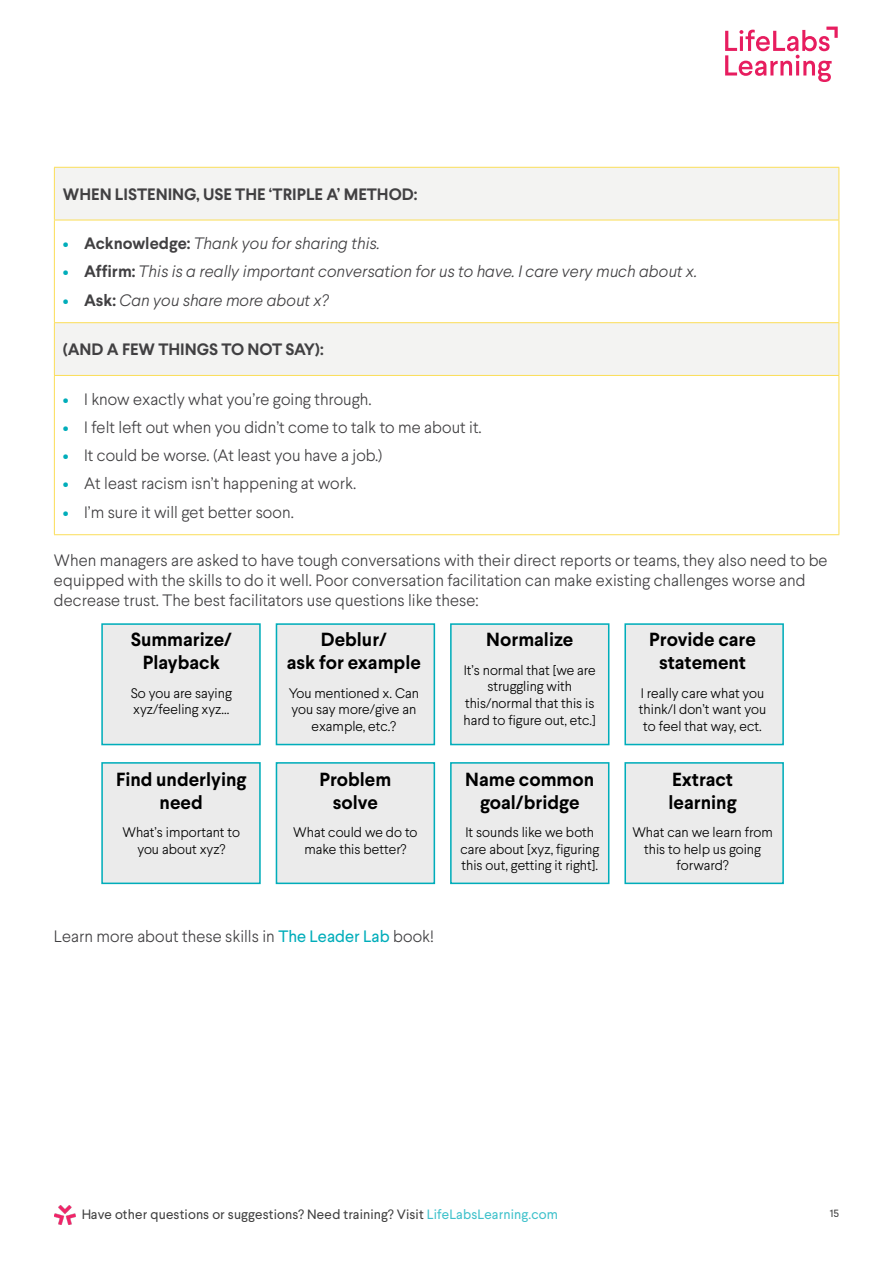
<style>
.page{position:relative;width:893px;height:1263px;background:#fff}
.page>*{position:absolute;margin:0;border:0;box-sizing:border-box;transform-origin:0 0}
.t1{font:700 18.9px/22.8px "Larsseit";color:#000;text-align:center}
.t2{font:300 16.5px/19.8px "Larsseit";color:#414042}
.t3{font:italic 300 16.5px "Larsseit";color:#414042}
.t4{font:700 16.5px "Larsseit";color:#414042}
.t5{font:300 13.8px/16.6px "Larsseit";color:#000;text-align:center}
.t6{font:13.5px "Larsseit";letter-spacing:.01em;color:#000}
.t7{font:10.5px "Larsseit";color:#000}
.s1{font-style:normal;color:#00adba}
.s2{font-weight:700;font-style:normal}
.s3{color:#00adba}
.s4{font-weight:400;color:#00adba}
</style>
<div class="page">
<img style="left:54px;top:1205px;width:21px;height:19px">
<svg style="left:725px;top:27px;width:113px;height:55px"></svg>
<svg style="left:55px;top:168px;width:783px;height:207px;fill:#f4f3f2"></svg>
<hr style="left:54px;top:167px;width:785px;height:1px;background:#fbde58">
<hr style="left:54px;top:168px;width:1px;height:52px;background:#fbde58">
<hr style="left:838px;top:168px;width:1px;height:52px;background:#fbde58">
<hr style="left:54px;top:220px;width:785px;height:1px;background:#fbde58">
<hr style="left:54px;top:220px;width:1px;height:102px;background:#fbde58">
<hr style="left:838px;top:220px;width:1px;height:102px;background:#fbde58">
<hr style="left:54px;top:322px;width:785px;height:1px;background:#fbde58">
<hr style="left:54px;top:323px;width:1px;height:52px;background:#fbde58">
<hr style="left:838px;top:323px;width:1px;height:52px;background:#fbde58">
<hr style="left:54px;top:375px;width:785px;height:1px;background:#fbde58">
<hr style="left:54px;top:376px;width:1px;height:158px;background:#fbde58">
<hr style="left:838px;top:376px;width:1px;height:158px;background:#fbde58">
<hr style="left:54px;top:534px;width:785px;height:1px;background:#fbde58">
<div style="left:102px;top:624px;width:158px;height:120px;background:#ebebeb"></div>
<div style="left:101px;top:623px;width:160px;height:122px;border:2px solid #00adba"></div>
<div style="left:276px;top:624px;width:158px;height:120px;background:#ebebeb"></div>
<div style="left:276px;top:623px;width:159px;height:122px;border:2px solid #00adba"></div>
<div style="left:451px;top:624px;width:158px;height:120px;background:#ebebeb"></div>
<div style="left:450px;top:623px;width:159px;height:122px;border:2px solid #00adba"></div>
<div style="left:625px;top:624px;width:158px;height:120px;background:#ebebeb"></div>
<div style="left:624px;top:623px;width:160px;height:122px;border:2px solid #00adba"></div>
<div style="left:102px;top:763px;width:158px;height:120px;background:#ebebeb"></div>
<div style="left:101px;top:762px;width:160px;height:122px;border:2px solid #00adba"></div>
<div style="left:276px;top:763px;width:158px;height:120px;background:#ebebeb"></div>
<div style="left:276px;top:762px;width:159px;height:122px;border:2px solid #00adba"></div>
<div style="left:451px;top:763px;width:158px;height:120px;background:#ebebeb"></div>
<div style="left:450px;top:762px;width:159px;height:122px;border:2px solid #00adba"></div>
<div style="left:625px;top:763px;width:158px;height:120px;background:#ebebeb"></div>
<div style="left:624px;top:762px;width:160px;height:122px;border:2px solid #00adba"></div>
<p class="t4" style="left:63px;top:183px;width:356px">WHEN LISTENING, USE THE ‘TRIPLE A’ METHOD:</p>
<p class="t3" style="left:63px;top:233px;width:318px"><span class="s1">•</span> <span class="s2">Acknowledge:</span> Thank you for sharing this.</p>
<p class="t3" style="left:63px;top:261px;width:636px"><span class="s1">•</span> <span class="s2">Affirm:</span> This is a really important conversation for us to have. I care very much about x.</p>
<p class="t3" style="left:63px;top:290px;width:267px"><span class="s1">•</span> <span class="s2">Ask:</span> Can you share more about x?</p>
<p class="t4" style="left:63px;top:338px;width:262px">(AND A FEW THINGS TO NOT SAY):</p>
<p class="t2" style="left:63px;top:389px;width:310px"><span class="s3">•</span> I know exactly what you’re going through.</p>
<p class="t2" style="left:63px;top:417px;width:420px"><span class="s3">•</span> I felt left out when you didn’t come to talk to me about it.</p>
<p class="t2" style="left:63px;top:445px;width:321px"><span class="s3">•</span> It could be worse. (At least you have a job.)</p>
<p class="t2" style="left:63px;top:474px;width:295px"><span class="s3">•</span> At least racism isn’t happening at work.</p>
<p class="t2" style="left:63px;top:502px;width:232px"><span class="s3">•</span> I’m sure it will get better soon.</p>
<p class="t2" style="left:54px;top:550px;width:775px">When managers are asked to have tough conversations with their direct reports or teams, they also need to be equipped with the skills to do it well. Poor conversation facilitation can make existing challenges worse and decrease trust. The best facilitators use questions like these:</p>
<p class="t1" style="left:131px;top:628px;width:103px">Summarize/<br>Playback</p>
<p class="t5" style="left:131px;top:684px;width:103px;text-align:left">So you are saying xyz/feeling xyz...</p>
<p class="t1" style="left:116px;top:768px;width:132px">Find underlying need</p>
<p class="t5" style="left:122px;top:824px;width:119px">What’s important to you about xyz?</p>
<p class="t1" style="left:287px;top:628px;width:136px">Deblur/<br>ask for example</p>
<p class="t5" style="left:289px;top:684px;width:132px">You mentioned x. Can you say more/give an example, etc.?</p>
<p class="t1" style="left:319px;top:768px;width:73px">Problem solve</p>
<p class="t5" style="left:293px;top:824px;width:126px">What could we do to make this better?</p>
<p class="t2" style="left:54px;top:927px;width:381px">Learn more about these skills in <span class="s4">The Leader Lab</span> book!</p>
<p class="t1" style="left:486px;top:628px;width:89px">Normalize</p>
<p class="t5" style="left:464px;top:661px;width:134px">It’s normal that [we are struggling with this/normal that this is hard to figure out, etc.]</p>
<p class="t1" style="left:465px;top:768px;width:131px">Name common goal/bridge</p>
<p class="t5" style="left:460px;top:824px;width:140px">It sounds like we both care about [xyz, figuring this out, getting it right].</p>
<p class="t1" style="left:649px;top:628px;width:108px">Provide care statement</p>
<p class="t5" style="left:639px;top:684px;width:129px">I really care what you think/I don’t want you to feel that way, ect.</p>
<p class="t1" style="left:669px;top:768px;width:70px;text-align:left">Extract learning</p>
<p class="t5" style="left:632px;top:824px;width:142px">What can we learn from this to help us going forward?</p>
<p class="t6" style="left:81px;top:1205px;width:478px">Have other questions or suggestions? Need training? Visit <span class="s3">LifeLabsLearning.com</span></p>
<p class="t7" style="left:830px;top:1206px;width:11px">15</p>
</div>
